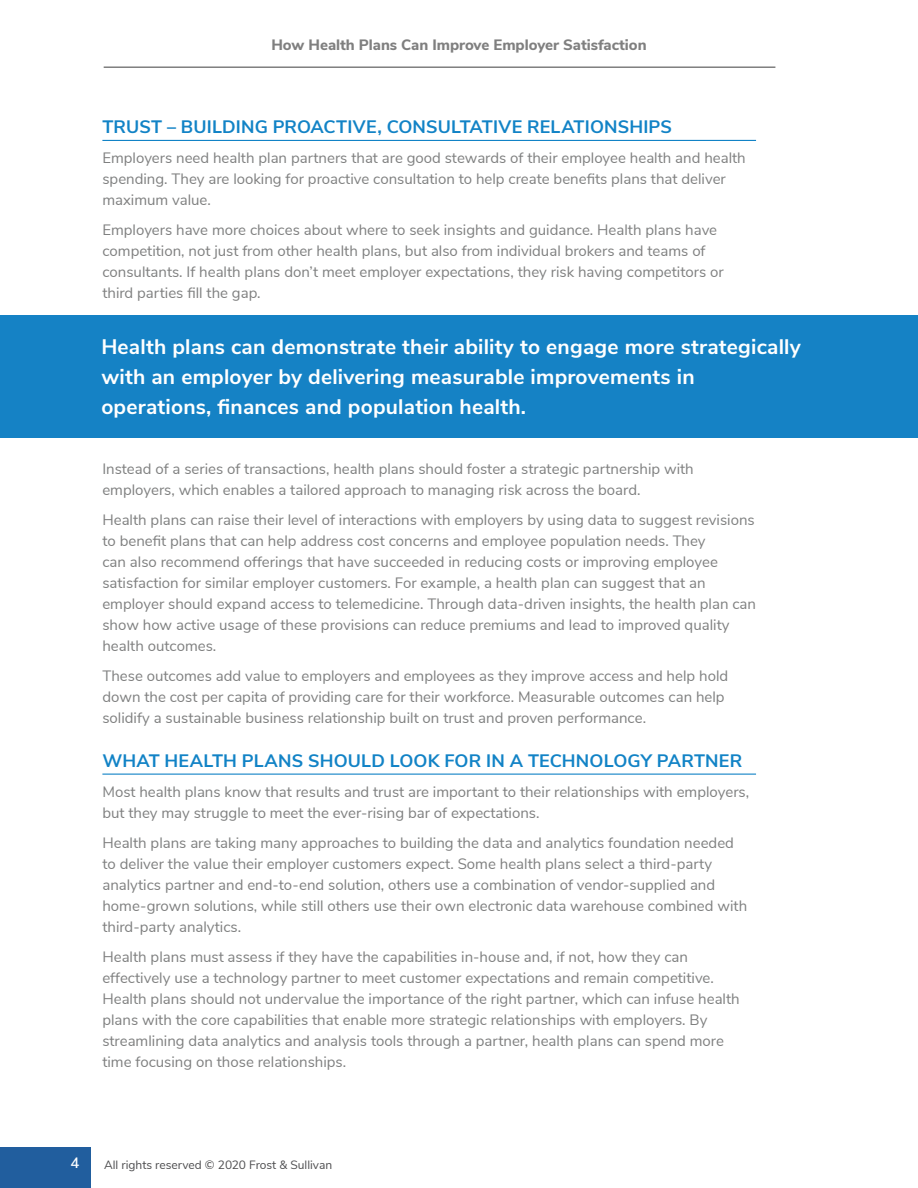
<style>
.page{position:relative;width:918px;height:1188px;background:#fff}
.page>*{position:absolute;margin:0;border:0;box-sizing:border-box;transform-origin:0 0}
.t1{font:700 21px/30px "Nunito Sans";letter-spacing:.01em;color:#fff}
.t2{font:700 18px "Nunito Sans";letter-spacing:.005em;color:#1283c6}
.t3{font:15px/21px "Nunito Sans";color:#7f8080}
.t4{font:800 15px "Nunito Sans";letter-spacing:-.005em;color:#7f7f7f}
.t5{font:600 15px "Nunito Sans";color:#fff}
.t6{font:12px "Nunito Sans";color:#4d4d4f}
</style>
<div class="page">
<div style="left:0;top:1147px;width:90px;height:41px;background:#215e9e"></div>
<hr style="left:104px;top:66px;width:671px;height:2px;background:#7f7f7f">
<hr style="left:102px;top:140px;width:654px;height:1px;background:#1283c6">
<div style="left:0;top:315px;width:918px;height:123px;background:#1582c5"></div>
<hr style="left:102px;top:774px;width:654px;height:1px;background:#1283c6">
<p class="t4" style="left:271px;top:34px;width:377px">How Health Plans Can Improve Employer Satisfaction</p>
<p class="t2" style="left:102px;top:114px;width:571px">TRUST – BUILDING PROACTIVE, CONSULTATIVE RELATIONSHIPS</p>
<p class="t3" style="left:102px;top:146px;width:645px">Employers need health plan partners that are good stewards of their employee health and health spending. They are looking for proactive consultation to help create benefits plans that deliver maximum value.</p>
<p class="t3" style="left:102px;top:218px;width:623px">Employers have more choices about where to seek insights and guidance. Health plans have competition, not just from other health plans, but also from individual brokers and teams of consultants. If health plans don’t meet employer expectations, they risk having competitors or third parties fill the gap.</p>
<h1 class="t1" style="left:101px;top:331px;width:701px">Health plans can demonstrate their ability to engage more strategically with an employer by delivering measurable improvements in operations, finances and population health.</h1>
<p class="t3" style="left:102px;top:458px;width:593px">Instead of a series of transactions, health plans should foster a strategic partnership with employers, which enables a tailored approach to managing risk across the board.</p>
<p class="t3" style="left:102px;top:509px;width:655px">Health plans can raise their level of interactions with employers by using data to suggest revisions to benefit plans that can help address cost concerns and employee population needs. They<br>can also recommend offerings that have succeeded in reducing costs or improving employee satisfaction for similar employer customers. For example, a health plan can suggest that an employer should expand access to telemedicine. Through data-driven insights, the health plan can show how active usage of these provisions can reduce premiums and lead to improved quality health outcomes.</p>
<p class="t3" style="left:102px;top:665px;width:627px">These outcomes add value to employers and employees as they improve access and help hold down the cost per capita of providing care for their workforce. Measurable outcomes can help solidify a sustainable business relationship built on trust and proven performance.</p>
<p class="t2" style="left:102px;top:747px;width:641px">WHAT HEALTH PLANS SHOULD LOOK FOR IN A TECHNOLOGY PARTNER</p>
<p class="t3" style="left:102px;top:780px;width:648px">Most health plans know that results and trust are important to their relationships with employers, but they may struggle to meet the ever-rising bar of expectations.</p>
<p class="t3" style="left:102px;top:831px;width:646px">Health plans are taking many approaches to building the data and analytics foundation needed to deliver the value their employer customers expect. Some health plans select a third-party analytics partner and end-to-end solution, others use a combination of vendor-supplied and home-grown solutions, while still others use their own electronic data warehouse combined with third-party analytics.</p>
<p class="t3" style="left:102px;top:945px;width:639px">Health plans must assess if they have the capabilities in-house and, if not, how they can effectively use a technology partner to meet customer expectations and remain competitive.<br>Health plans should not undervalue the importance of the right partner, which can infuse health plans with the core capabilities that enable more strategic relationships with employers. By streamlining data analytics and analysis tools through a partner, health plans can spend more time focusing on those relationships.</p>
<p class="t5" style="left:71px;top:1152px;width:10px">4</p>
<p class="t6" style="left:104px;top:1156px;width:230px">All rights reserved © 2020 Frost &amp; Sullivan</p>
</div>
